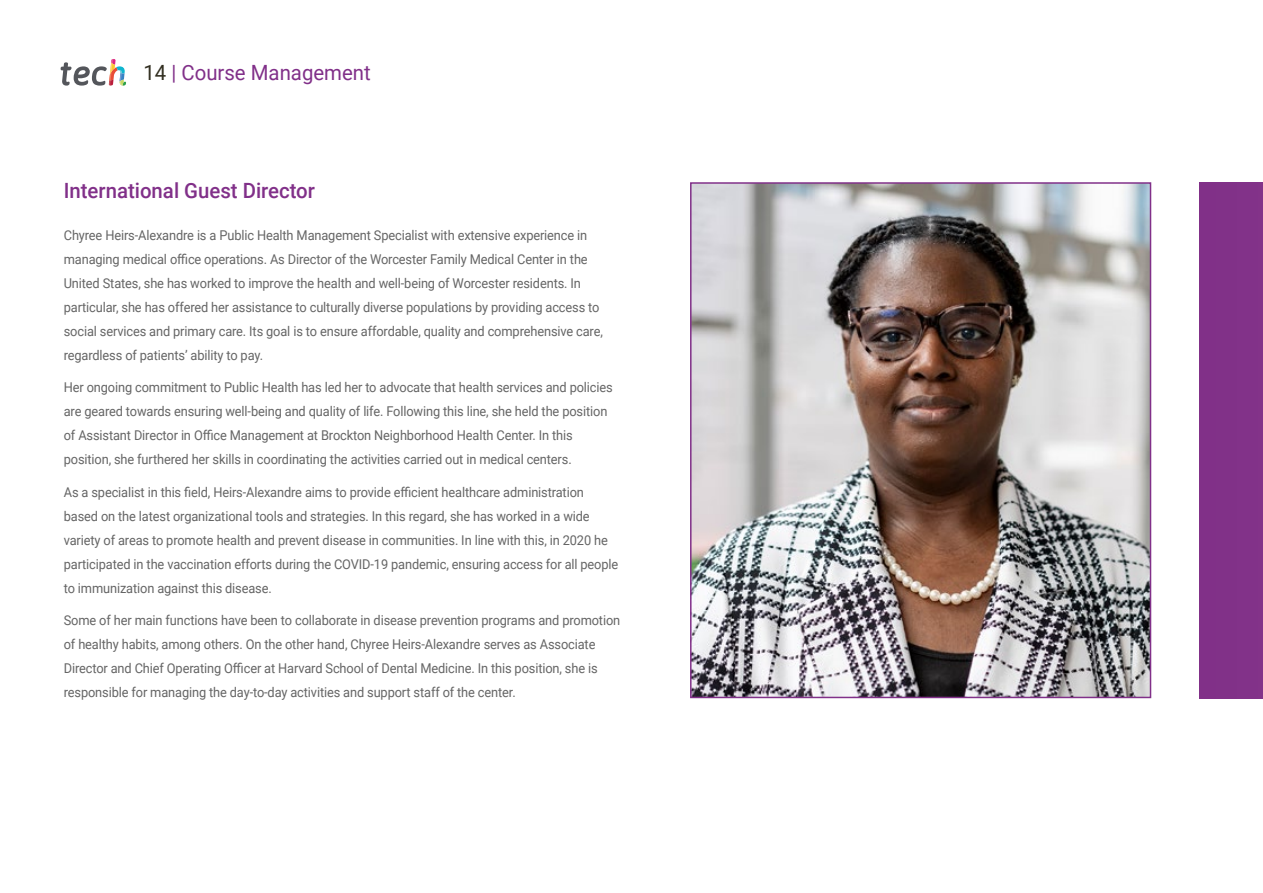
<style>
.page{position:relative;width:1263px;height:893px;background:#fff}
.page>*{position:absolute;margin:0;border:0;box-sizing:border-box;transform-origin:0 0}
.t1{font:500 21px "Roboto";color:#813089}
.t2{font:21px "Roboto";color:#813089}
.t3{font:13.5px/24px "Roboto";letter-spacing:-.01em;color:#656565;scale:.95 1}
.s1{color:#312e20}
</style>
<div class="page">
<div style="left:1199px;top:182px;width:64px;height:516px;background:#813188"></div>
<img style="left:693px;top:185px;width:455px;height:510px">
<div style="left:690px;top:182px;width:461px;height:516px;border:2px solid #813089"></div>
<svg style="left:61px;top:59px;width:65px;height:27px"></svg>
<h1 class="t2" style="left:144px;top:57px;width:229px"><span class="s1">14</span> | Course Management</h1>
<h1 class="t1" style="left:64px;top:176px;width:253px">International Guest Director</h1>
<p class="t3" style="left:64px;top:222px;width:569px">Chyree Heirs-Alexandre is a Public Health Management Specialist with extensive experience in managing medical office operations. As Director of the Worcester Family Medical Center in the United States, she has worked to improve the health and well-being of Worcester residents. In particular, she has offered her assistance to culturally diverse populations by providing access to social services and primary care. Its goal is to ensure affordable, quality and comprehensive care, regardless of patients’ ability to pay.</p>
<p class="t3" style="left:64px;top:375px;width:579px">Her ongoing commitment to Public Health has led her to advocate that health services and policies are geared towards ensuring well-being and quality of life. Following this line, she held the position of Assistant Director in Office Management at Brockton Neighborhood Health Center. In this position, she furthered her skills in coordinating the activities carried out in medical centers.</p>
<p class="t3" style="left:64px;top:479px;width:585px">As a specialist in this field, Heirs-Alexandre aims to provide efficient healthcare administration based on the latest organizational tools and strategies. In this regard, she has worked in a wide variety of areas to promote health and prevent disease in communities. In line with this, in 2020 he participated in the vaccination efforts during the COVID-19 pandemic, ensuring access for all people to immunization against this disease.</p>
<p class="t3" style="left:64px;top:608px;width:587px">Some of her main functions have been to collaborate in disease prevention programs and promotion of healthy habits, among others. On the other hand, Chyree Heirs-Alexandre serves as Associate Director and Chief Operating Officer at Harvard School of Dental Medicine. In this position, she is responsible for managing the day-to-day activities and support staff of the center.</p>
</div>
